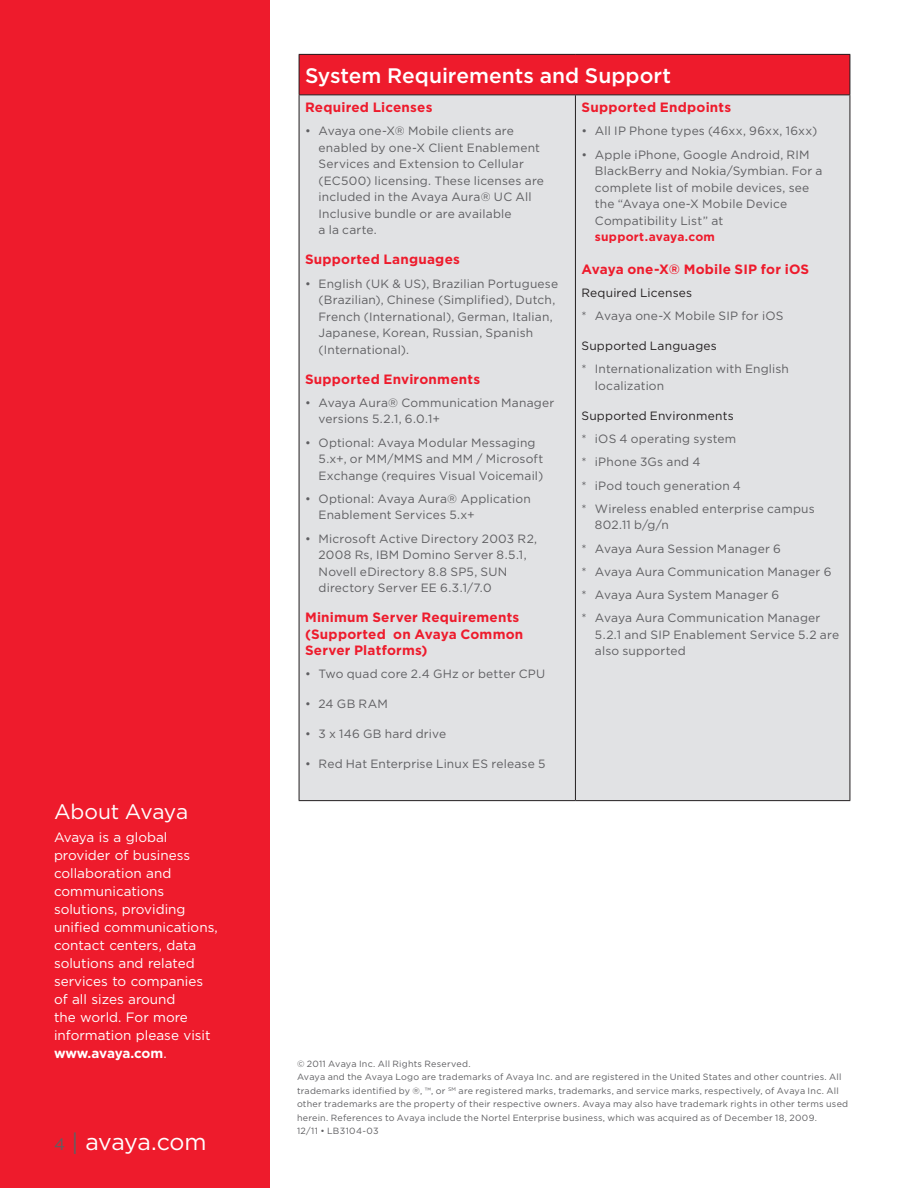
<style>
.page{position:relative;width:918px;height:1188px;background:#fff}
.page>*{position:absolute;margin:0;border:0;box-sizing:border-box;transform-origin:0 0}
.t1{font:23.25px "Gotham";letter-spacing:-.015em;color:#fff}
.Table_Header{font:500 21px "Gotham";color:#fff}
.Boilerplate_Head{font:21px "Gotham";letter-spacing:-.01em;color:#fff}
.Boilerplate_Copy{font:13.5px/18px "Gotham";color:#fff}
.subhead_table{font:700 13.5px/16.5px "Gotham";letter-spacing:.015em;color:#ee1b2c}
.Table_Copy{font:12px/16.5px "Gotham";letter-spacing:.015em;color:#5f5f62}
.Table_Copy-2{font:12px "Gotham";letter-spacing:.02em;color:#231f20}
.Legal{font:9px/13.5px "Gotham";letter-spacing:.025em;color:#5f5f62}
.s1{font-weight:700}
.s2{font-size:16.5px;color:#5f5f62}
.s3{color:#5f5f62}
.s4{font-weight:700;color:#ee1b2c}
</style>
<div class="page">
<div style="left:0;top:0;width:270px;height:1188px;background:#ee1b2c"></div>
<div style="left:299px;top:54px;width:551px;height:41px;background:#ee1b2c"></div>
<div style="left:300px;top:95px;width:550px;height:705px;background:#e1e2e4"></div>
<hr style="left:299px;top:54px;width:276px;height:1px;background:#231f20">
<hr style="left:575px;top:54px;width:275px;height:1px;background:#231f20">
<hr style="left:299px;top:94px;width:276px;height:1px;background:#231f20">
<hr style="left:575px;top:94px;width:275px;height:1px;background:#231f20">
<hr style="left:299px;top:800px;width:276px;height:1px;background:#231f20">
<hr style="left:575px;top:800px;width:275px;height:1px;background:#231f20">
<hr style="left:299px;top:55px;width:1px;height:39px;background:#231f20">
<hr style="left:850px;top:55px;width:1px;height:39px;background:#231f20">
<hr style="left:299px;top:95px;width:1px;height:705px;background:#231f20">
<hr style="left:575px;top:95px;width:1px;height:705px;background:#231f20">
<hr style="left:850px;top:95px;width:1px;height:705px;background:#231f20">
<p class="Boilerplate_Head" style="left:54px;top:800px;width:136px">About Avaya</p>
<p class="Boilerplate_Copy" style="left:54px;top:828px;width:165px">Avaya is a global provider of business collaboration and communications solutions, providing unified communications, contact centers, data solutions and related services to companies of all sizes around<br>the world. For more information please visit <span class="s1">www.avaya.com</span>.</p>
<h1 class="t1" style="left:54px;top:1129px;width:154px"><span class="s2">4</span> <span class="s3">|</span> avaya.com</h1>
<p class="Table_Header" style="left:305px;top:64px;width:367px">System Requirements and Support</p>
<p class="subhead_table" style="left:305px;top:99px;width:129px">Required Licenses</p>
<p class="Table_Copy" style="left:319px;top:123px;width:227px;text-indent:-14px">• Avaya one-X® Mobile clients are enabled by one-X Client Enablement<br>Services and Extension to Cellular (EC500) licensing. These licenses are included in the Avaya Aura® UC All<br>Inclusive bundle or are available<br>a la carte.</p>
<p class="subhead_table" style="left:305px;top:251px;width:156px">Supported Languages</p>
<p class="Table_Copy" style="left:319px;top:275px;width:241px;text-indent:-14px">• English (UK &amp; US), Brazilian Portuguese (Brazilian), Chinese (Simplified), Dutch, French (International), German, Italian, Japanese, Korean, Russian, Spanish (International).</p>
<p class="subhead_table" style="left:305px;top:370px;width:177px">Supported Environments</p>
<p class="Table_Copy" style="left:319px;top:394px;width:237px;text-indent:-14px">• Avaya Aura® Communication Manager versions 5.2.1, 6.0.1+</p>
<p class="Table_Copy" style="left:319px;top:434px;width:226px;text-indent:-14px">• Optional: Avaya Modular Messaging<br>5.x+, or MM/MMS and MM / Microsoft<br>Exchange (requires Visual Voicemail)</p>
<p class="Table_Copy" style="left:319px;top:490px;width:214px;text-indent:-14px">• Optional: Avaya Aura® Application<br>Enablement Services 5.x+</p>
<p class="Table_Copy" style="left:319px;top:530px;width:220px;text-indent:-14px">• Microsoft Active Directory 2003 R2, 2008 Rs, IBM Domino Server 8.5.1, Novell eDirectory 8.8 SP5, SUN directory Server EE 6.3.1/7.0</p>
<p class="subhead_table" style="left:305px;top:609px;width:220px">Minimum Server Requirements (Supported on Avaya Common<br>Server Platforms)</p>
<p class="Table_Copy" style="left:305px;top:666px;width:242px">• Two quad core 2.4 GHz or better CPU</p>
<p class="Table_Copy" style="left:305px;top:696px;width:84px">• 24 GB RAM</p>
<p class="Table_Copy" style="left:305px;top:726px;width:143px">• 3 x 146 GB hard drive</p>
<p class="Table_Copy" style="left:305px;top:756px;width:242px">• Red Hat Enterprise Linux ES release 5</p>
<p class="subhead_table" style="left:581px;top:99px;width:151px">Supported Endpoints</p>
<p class="Table_Copy" style="left:581px;top:123px;width:237px">• All IP Phone types (46xx, 96xx, 16xx)</p>
<p class="Table_Copy" style="left:595px;top:146px;width:229px;text-indent:-14px">• Apple iPhone, Google Android, RIM<br>BlackBerry and Nokia/Symbian. For a complete list of mobile devices, see the “Avaya one-X Mobile Device<br>Compatibility List” at <span class="s4">support.avaya.com</span></p>
<p class="subhead_table" style="left:581px;top:260px;width:229px">Avaya one-X® Mobile SIP for iOS</p>
<p class="Table_Copy-2" style="left:581px;top:286px;width:112px">Required Licenses</p>
<p class="Table_Copy" style="left:581px;top:308px;width:204px">* Avaya one-X Mobile SIP for iOS</p>
<p class="Table_Copy-2" style="left:581px;top:339px;width:137px">Supported Languages</p>
<p class="Table_Copy" style="left:595px;top:361px;width:196px;text-indent:-14px">* Internationalization with English localization</p>
<p class="Table_Copy-2" style="left:581px;top:409px;width:154px">Supported Environments</p>
<p class="Table_Copy" style="left:581px;top:431px;width:156px">* iOS 4 operating system</p>
<p class="Table_Copy" style="left:581px;top:454px;width:121px">* iPhone 3Gs and 4</p>
<p class="Table_Copy" style="left:581px;top:477px;width:161px">* iPod touch generation 4</p>
<p class="Table_Copy" style="left:595px;top:500px;width:221px;text-indent:-14px">* Wireless enabled enterprise campus<br>802.11 b/g/n</p>
<p class="Table_Copy" style="left:581px;top:540px;width:201px">* Avaya Aura Session Manager 6</p>
<p class="Table_Copy" style="left:581px;top:563px;width:251px">* Avaya Aura Communication Manager 6</p>
<p class="Table_Copy" style="left:581px;top:587px;width:199px">* Avaya Aura System Manager 6</p>
<p class="Table_Copy" style="left:595px;top:610px;width:246px;text-indent:-14px">* Avaya Aura Communication Manager<br>5.2.1 and SIP Enablement Service 5.2 are also supported</p>
<p class="Legal" style="left:297px;top:1056px;width:175px">© 2011 Avaya Inc. All Rights Reserved.</p>
<p class="Legal" style="left:297px;top:1070px;width:553px">Avaya and the Avaya Logo are trademarks of Avaya Inc. and are registered in the United States and other countries. All trademarks identified by ®, ™, or <sup>SM</sup> are registered marks, trademarks, and service marks, respectively, of Avaya Inc. All other trademarks are the property of their respective owners. Avaya may also have trademark rights in other terms used herein. References to Avaya include the Nortel Enterprise business, which was acquired as of December 18, 2009.</p>
<p class="Legal" style="left:297px;top:1124px;width:83px">12/11 • LB3104-03</p>
</div>
